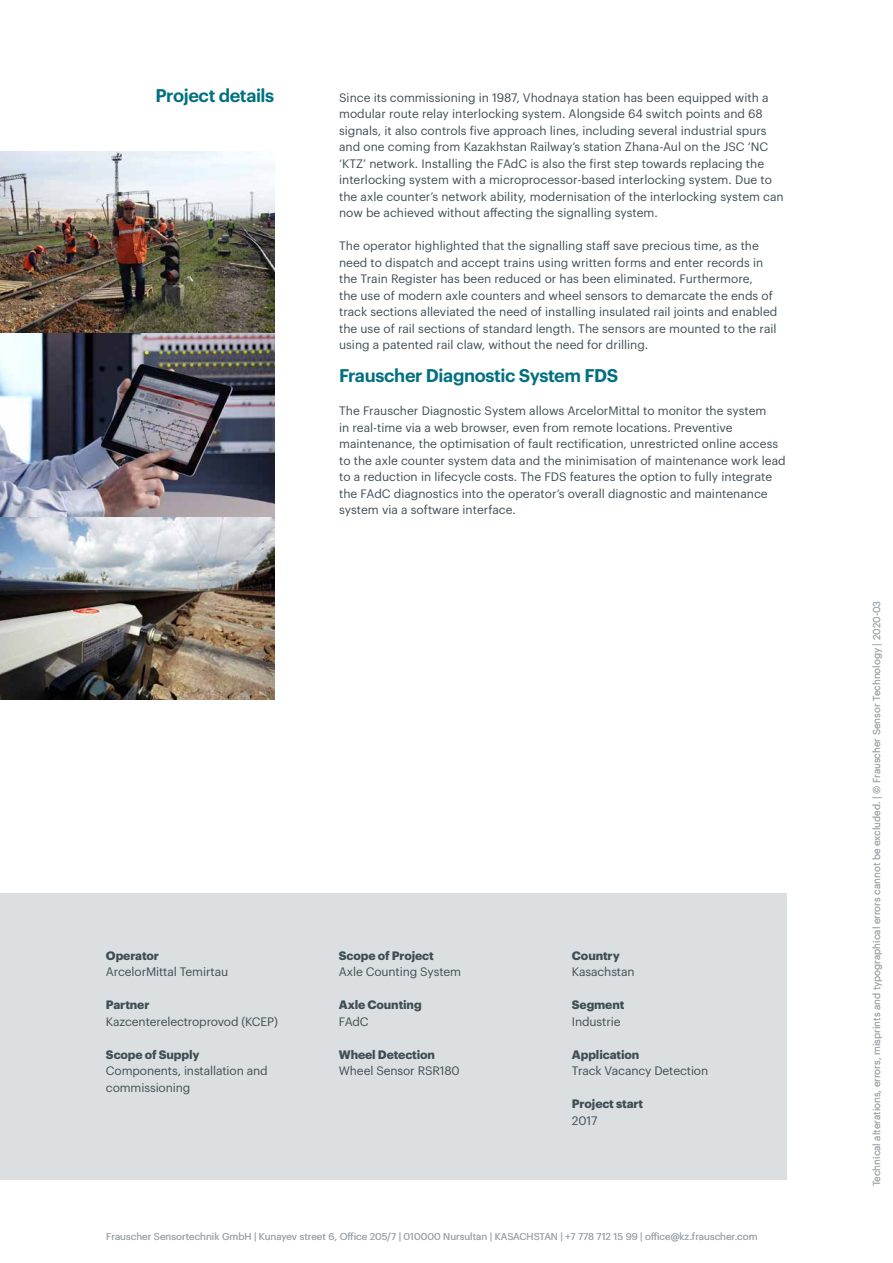
<style>
.page{position:relative;width:893px;height:1263px;background:#fff}
.page>*{position:absolute;margin:0;border:0;box-sizing:border-box;transform-origin:0 0}
.t1{font:600 18px "Graphik LCG";letter-spacing:-.02em;color:#007080}
.t2{font:12px/16.5px "Graphik LCG";color:#3f4e55}
.t3{font:700 12px "Graphik LCG";letter-spacing:-.01em;color:#3f4e55}
.t4{font:9.75px "Graphik LCG";color:#a0a9b0}
</style>
<div class="page">
<img style="left:0;top:151px;width:274px;height:548px">
<div style="left:0;top:893px;width:787px;height:287px;background:#dbdfe1"></div>
<h1 class="t1" style="left:156px;top:81px;width:120px">Project details</h1>
<p class="t2" style="left:339px;top:88px;width:446px">Since its commissioning in 1987, Vhodnaya station has been equipped with a modular route relay interlocking system. Alongside 64 switch points and 68 signals, it also controls five approach lines, including several industrial spurs and one coming from Kazakhstan Railway’s station Zhana-Aul on the JSC ‘NC ‘KTZ’ network. Installing the FAdC is also the first step towards replacing the interlocking system with a microprocessor-based interlocking system. Due to the axle counter’s network ability, modernisation of the interlocking system can now be achieved without affecting the signalling system.</p>
<p class="t2" style="left:339px;top:236px;width:440px">The operator highlighted that the signalling staff save precious time, as the need to dispatch and accept trains using written forms and enter records in the Train Register has been reduced or has been eliminated. Furthermore,<br>the use of modern axle counters and wheel sensors to demarcate the ends of track sections alleviated the need of installing insulated rail joints and enabled the use of rail sections of standard length. The sensors are mounted to the rail using a patented rail claw, without the need for drilling.</p>
<h1 class="t1" style="left:339px;top:362px;width:281px">Frauscher Diagnostic System FDS</h1>
<p class="t2" style="left:339px;top:401px;width:448px">The Frauscher Diagnostic System allows ArcelorMittal to monitor the system<br>in real-time via a web browser, even from remote locations. Preventive maintenance, the optimisation of fault rectification, unrestricted online access to the axle counter system data and the minimisation of maintenance work lead to a reduction in lifecycle costs. The FDS features the option to fully integrate the FAdC diagnostics into the operator’s overall diagnostic and maintenance system via a software interface.</p>
<p class="t3" style="left:106px;top:946px;width:55px">Operator</p>
<p class="t2" style="left:106px;top:962px;width:124px">ArcelorMittal Temirtau</p>
<p class="t3" style="left:106px;top:995px;width:45px">Partner</p>
<p class="t2" style="left:106px;top:1012px;width:173px">Kazcenterelectroprovod (KCEP)</p>
<p class="t3" style="left:106px;top:1045px;width:95px">Scope of Supply</p>
<p class="t2" style="left:106px;top:1061px;width:163px">Components, installation and commissioning</p>
<p class="t3" style="left:339px;top:946px;width:96px">Scope of Project</p>
<p class="t2" style="left:339px;top:962px;width:124px">Axle Counting System</p>
<p class="t3" style="left:339px;top:995px;width:84px">Axle Counting</p>
<p class="t2" style="left:339px;top:1012px;width:31px">FAdC</p>
<p class="t3" style="left:339px;top:1045px;width:98px">Wheel Detection</p>
<p class="t2" style="left:339px;top:1061px;width:122px">Wheel Sensor RSR180</p>
<p class="t3" style="left:572px;top:946px;width:49px">Country</p>
<p class="t2" style="left:572px;top:962px;width:64px">Kasachstan</p>
<p class="t3" style="left:572px;top:995px;width:54px">Segment</p>
<p class="t2" style="left:572px;top:1012px;width:50px">Industrie</p>
<p class="t3" style="left:572px;top:1045px;width:69px">Application</p>
<p class="t2" style="left:572px;top:1061px;width:138px">Track Vacancy Detection</p>
<p class="t3" style="left:572px;top:1094px;width:73px">Project start</p>
<p class="t2" style="left:572px;top:1111px;width:27px">2017</p>
<p class="t4" style="left:106px;top:1229px;width:653px">Frauscher Sensortechnik GmbH | Kunayev street 6, Office 205/7 | 010000 Nursultan | KASACHSTAN | +7 778 712 15 99 | office@kz.frauscher.com</p>
<p class="t4" style="left:348px;top:1229px;width:8px">f</p>
<p class="t4" style="left:651px;top:1229px;width:8px">f</p>
<p class="t4" style="left:869px;top:1186px;width:587px;rotate:-90deg">Technical alterations, errors, misprints and typographical errors cannot be excluded. | © Frauscher Sensor Technology | 2020-03</p>
</div>
